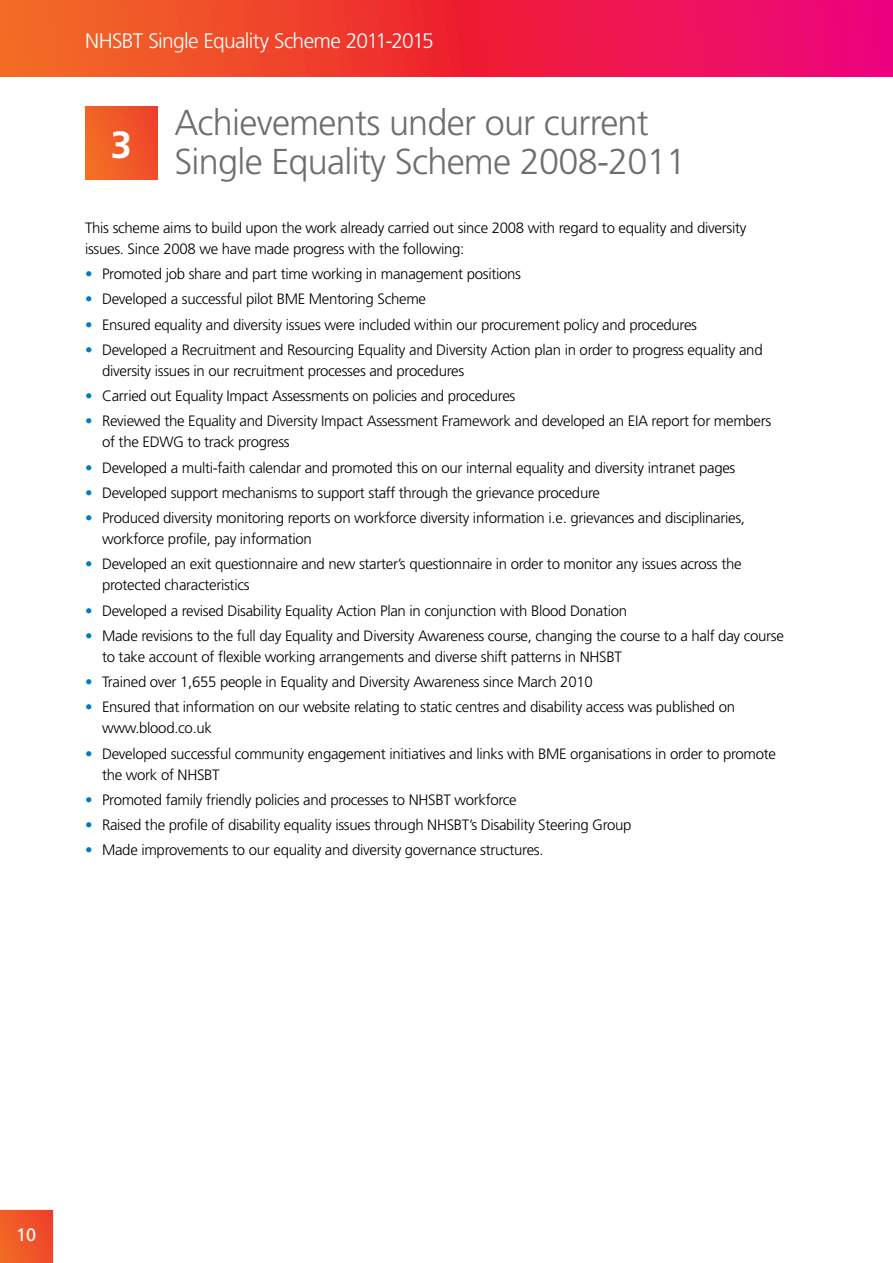
<style>
.page{position:relative;width:893px;height:1263px;background:#fff}
.page>*{position:absolute;margin:0;border:0;box-sizing:border-box;transform-origin:0 0}
.t1{font:700 37.8px "Frutiger";color:#fff}
.t2{font:300 36px/39px "Frutiger";letter-spacing:-.02em;color:#6d6e71}
.t3{font:300 21px "Frutiger";letter-spacing:-.035em;color:#fff}
.t4{font:18px "Frutiger";color:#fff}
.t5{font:300 15px/21px "Frutiger";letter-spacing:-.02em;color:#000}
.s1{color:#007ac2}
</style>
<div class="page">
<div style="left:85px;top:106px;width:73px;height:73px;background:linear-gradient(to right,#f36e25,#ef452b)"></div>
<svg style="left:0;top:0;width:893px;height:77px;background:#ee2e40"></svg>
<svg style="left:0;top:1209px;width:54px;height:54px;background:#f15a2f"></svg>
<h3 class="t3" style="left:85px;top:29px;width:350px">NHSBT Single Equality Scheme 2011-2015</h3>
<h1 class="t1" style="left:111px;top:122px;width:23px">3</h1>
<h2 class="t2" style="left:174px;top:103px;width:513px">Achievements under our current<br>Single Equality Scheme 2008-2011</h2>
<p class="t5" style="left:85px;top:217px;width:663px">This scheme aims to build upon the work already carried out since 2008 with regard to equality and diversity issues. Since 2008 we have made progress with the following:</p>
<p class="t5" style="left:85px;top:263px;width:437px"><span class="s1">•</span> Promoted job share and part time working in management positions</p>
<p class="t5" style="left:85px;top:289px;width:342px"><span class="s1">•</span> Developed a successful pilot BME Mentoring Scheme</p>
<p class="t5" style="left:85px;top:314px;width:613px"><span class="s1">•</span> Ensured equality and diversity issues were included within our procurement policy and procedures</p>
<p class="t5" style="left:102px;top:339px;width:662px;text-indent:-17px"><span class="s1">•</span> Developed a Recruitment and Resourcing Equality and Diversity Action plan in order to progress equality and diversity issues in our recruitment processes and procedures</p>
<p class="t5" style="left:85px;top:385px;width:432px"><span class="s1">•</span> Carried out Equality Impact Assessments on policies and procedures</p>
<p class="t5" style="left:102px;top:411px;width:671px;text-indent:-17px"><span class="s1">•</span> Reviewed the Equality and Diversity Impact Assessment Framework and developed an EIA report for members of the EDWG to track progress</p>
<p class="t5" style="left:85px;top:457px;width:652px"><span class="s1">•</span> Developed a multi-faith calendar and promoted this on our internal equality and diversity intranet pages</p>
<p class="t5" style="left:85px;top:482px;width:516px"><span class="s1">•</span> Developed support mechanisms to support staff through the grievance procedure</p>
<p class="t5" style="left:102px;top:507px;width:644px;text-indent:-17px"><span class="s1">•</span> Produced diversity monitoring reports on workforce diversity information i.e. grievances and disciplinaries, workforce profile, pay information</p>
<p class="t5" style="left:102px;top:554px;width:641px;text-indent:-17px"><span class="s1">•</span> Developed an exit questionnaire and new starter’s questionnaire in order to monitor any issues across the protected characteristics</p>
<p class="t5" style="left:85px;top:600px;width:544px"><span class="s1">•</span> Developed a revised Disability Equality Action Plan in conjunction with Blood Donation</p>
<p class="t5" style="left:102px;top:625px;width:683px;text-indent:-17px"><span class="s1">•</span> Made revisions to the full day Equality and Diversity Awareness course, changing the course to a half day course to take account of flexible working arrangements and diverse shift patterns in NHSBT</p>
<p class="t5" style="left:85px;top:671px;width:509px"><span class="s1">•</span> Trained over 1,655 people in Equality and Diversity Awareness since March 2010</p>
<p class="t5" style="left:102px;top:697px;width:635px;text-indent:-17px"><span class="s1">•</span> Ensured that information on our website relating to static centres and disability access was published on www.blood.co.uk</p>
<p class="t5" style="left:102px;top:743px;width:675px;text-indent:-17px"><span class="s1">•</span> Developed successful community engagement initiatives and links with BME organisations in order to promote the work of NHSBT</p>
<p class="t5" style="left:85px;top:789px;width:433px"><span class="s1">•</span> Promoted family friendly policies and processes to NHSBT workforce</p>
<p class="t5" style="left:85px;top:814px;width:548px"><span class="s1">•</span> Raised the profile of disability equality issues through NHSBT’s Disability Steering Group</p>
<p class="t5" style="left:85px;top:839px;width:460px"><span class="s1">•</span> Made improvements to our equality and diversity governance structures.</p>
<p class="t4" style="left:16px;top:1224px;width:22px">10</p>
</div>
